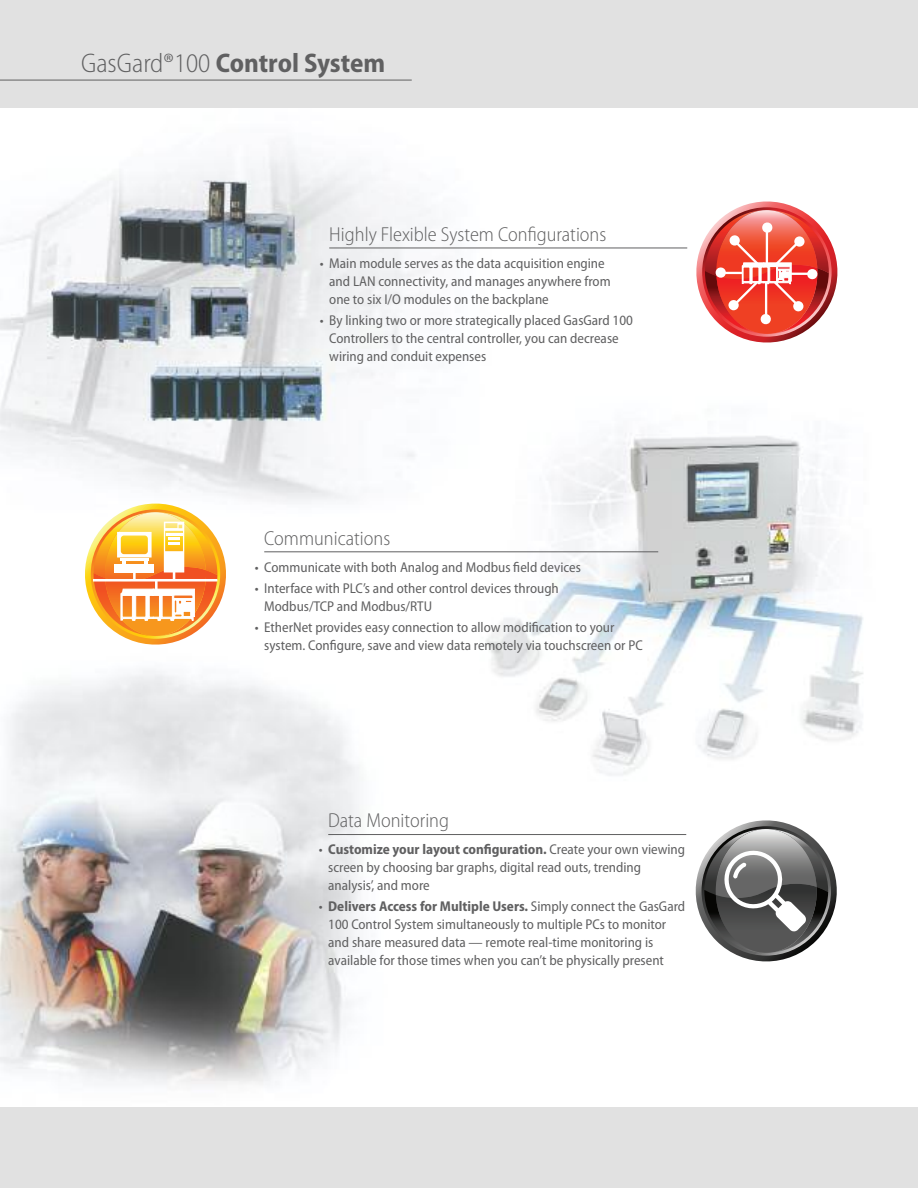
<style>
.page{position:relative;width:918px;height:1188px;background:#fff}
.page>*{position:absolute;margin:0;border:0;box-sizing:border-box;transform-origin:0 0}
.t1{font:700 semi-condensed 27px "Myriad Pro";letter-spacing:-.005em;color:#606061}
.t2{font:300 semi-condensed 20.25px "Myriad Pro";color:#606061}
.t3{font:semi-condensed 14.25px/18px "Myriad Pro";color:#606061}
.s1{font-weight:300}
.s2{font-weight:700}
</style>
<div class="page">
<img style="left:0;top:142px;width:863px;height:943px">
<div style="left:0;top:1107px;width:918px;height:81px;background:#e1e1e1"></div>
<div style="left:0;top:0;width:918px;height:108px;background:#e1e1e1"></div>
<hr style="left:0;top:80px;width:412px;height:1px;background:#606061">
<hr style="left:328px;top:834px;width:358px;height:1px;background:#606061">
<hr style="left:329px;top:248px;width:358px;height:1px;background:#606061">
<hr style="left:264px;top:551px;width:394px;height:1px;background:#606061">
<svg style="left:689px;top:817px;width:155px;height:151px"></svg>
<svg style="left:689px;top:196px;width:155px;height:153px"></svg>
<svg style="left:78px;top:497px;width:155px;height:154px"></svg>
<h1 class="t1" style="left:81px;top:53px;width:306px"><span class="s1">GasGard®100</span> Control System</h1>
<h2 class="t2" style="left:329px;top:227px;width:279px">Highly Flexible System Configurations</h2>
<p class="t3" style="left:329px;top:255px;width:283px;text-indent:-10px">• Main module serves as the data acquisition engine and LAN connectivity, and manages anywhere from one to six I/O modules on the backplane</p>
<p class="t3" style="left:329px;top:312px;width:305px;text-indent:-10px">• By linking two or more strategically placed GasGard 100<br>Controllers to the central controller, you can decrease wiring and conduit expenses</p>
<h2 class="t2" style="left:264px;top:530px;width:128px">Communications</h2>
<p class="t3" style="left:255px;top:559px;width:328px">• Communicate with both Analog and Modbus field devices</p>
<p class="t3" style="left:264px;top:580px;width:296px;text-indent:-10px">• Interface with PLC’s and other control devices through<br>Modbus/TCP and Modbus/RTU</p>
<p class="t3" style="left:264px;top:619px;width:380px;text-indent:-10px">• EtherNet provides easy connection to allow modification to your system. Configure, save and view data remotely via touchscreen or PC</p>
<h2 class="t2" style="left:328px;top:813px;width:122px">Data Monitoring</h2>
<p class="t3" style="left:328px;top:842px;width:358px;text-indent:-10px">• <span class="s2">Customize your layout configuration.</span> Create your own viewing screen by choosing bar graphs, digital read outs, trending analysis’, and more</p>
<p class="t3" style="left:328px;top:899px;width:358px;text-indent:-10px">• <span class="s2">Delivers Access for Multiple Users.</span> Simply connect the GasGard 100 Control System simultaneously to multiple PCs to monitor and share measured data — remote real-time monitoring is available for those times when you can’t be physically present</p>
</div>
